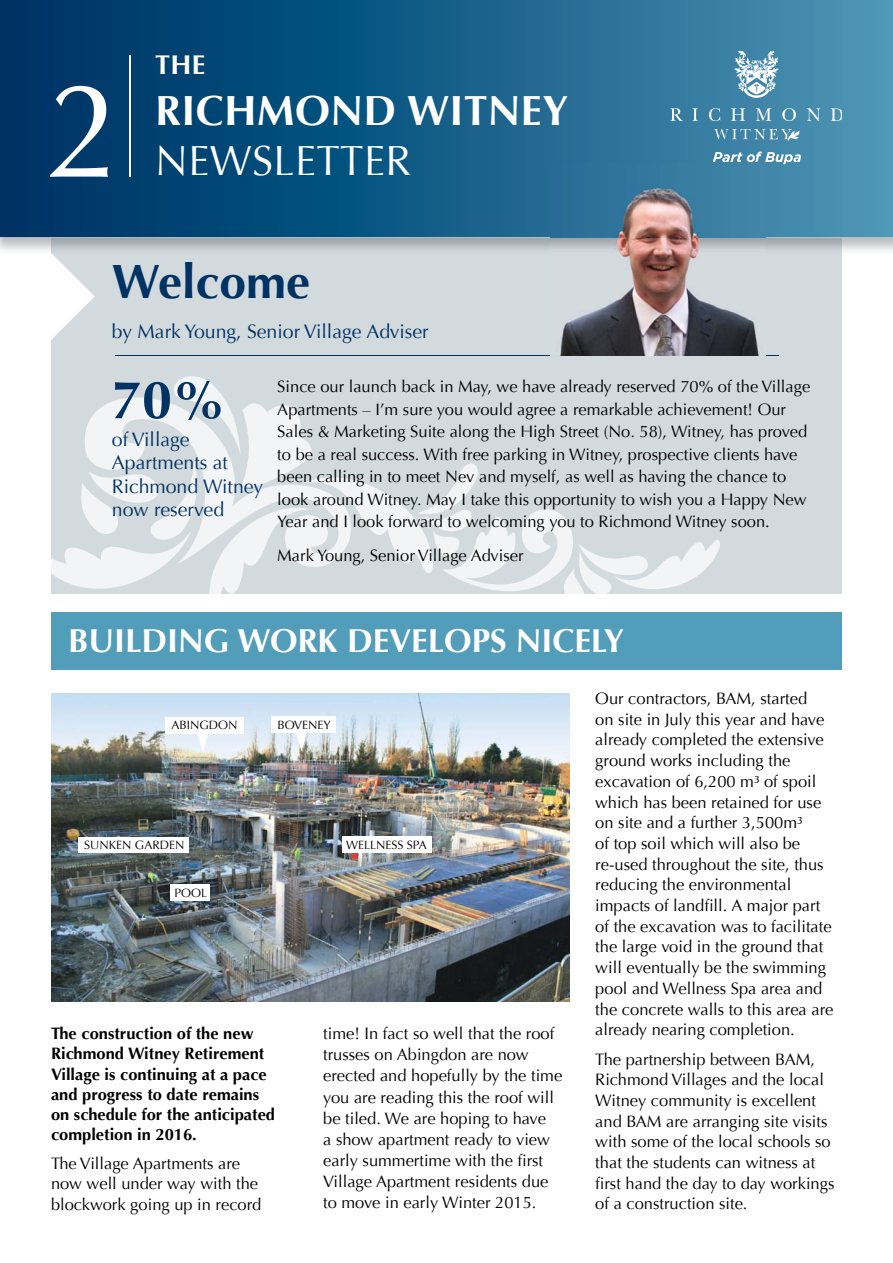
<style>
.page{position:relative;width:893px;height:1263px;background:#fff}
.page>*{position:absolute;margin:0;border:0;box-sizing:border-box;transform-origin:0 0}
.t1{font:135px "Optima";color:#fff}
.t2{font:700 54px "Optima";color:#003263}
.t3{font:700 48px "Optima";color:#003263}
.t4{font:700 42px "Optima";letter-spacing:.01em;color:#fff}
.t5{font:42px "Optima";letter-spacing:.01em;color:#fff}
.t6{font:700 33px "Optima";color:#fff}
.t7{font:700 27px "Optima";color:#fff}
.t8{font:19.5px/23.4px "Optima";color:#003263}
.t9{font:16.5px/20.7px "Optima";color:#000}
.t10{font:700 16.5px/20.2px "Optima";color:#000}
.t11{font:12px "Optima";color:#000}
</style>
<div class="page">
<div style="left:51px;top:238px;width:791px;height:355px;background:#d3dade"></div>
<svg style="left:51px;top:376px;width:670px;height:218px"></svg>
<img style="left:51px;top:693px;width:519px;height:308px">
<img style="left:0;top:237px;width:551px;height:14px">
<img style="left:51px;top:238px;width:500px;height:13px">
<svg style="left:0;top:0;width:893px;height:237px;background:#175d87"></svg>
<svg style="left:713px;top:152px;width:88px;height:12px"></svg>
<svg style="left:734px;top:51px;width:45px;height:47px"></svg>
<svg style="left:670px;top:108px;width:13px;height:13px"></svg>
<svg style="left:692px;top:108px;width:6px;height:13px"></svg>
<svg style="left:709px;top:108px;width:11px;height:13px"></svg>
<svg style="left:731px;top:108px;width:14px;height:13px"></svg>
<svg style="left:756px;top:108px;width:15px;height:13px"></svg>
<svg style="left:782px;top:108px;width:14px;height:13px"></svg>
<svg style="left:807px;top:108px;width:13px;height:13px"></svg>
<svg style="left:831px;top:108px;width:11px;height:13px"></svg>
<svg style="left:714px;top:129px;width:85px;height:13px"></svg>
<hr style="left:130px;top:55px;width:1px;height:121px;background:#fff">
<svg style="left:48px;top:250px;width:47px;height:90px"></svg>
<hr style="left:115px;top:355px;width:663px;height:1px;background:#003263">
<img style="left:551px;top:163px;width:215px;height:192px">
<div style="left:51px;top:612px;width:791px;height:58px;background:#529dba"></div>
<div style="left:170px;top:884px;width:40px;height:17px;background:#fff"></div>
<div style="left:79px;top:837px;width:110px;height:16px;background:#fff"></div>
<div style="left:342px;top:836px;width:90px;height:17px;background:#fff"></div>
<div style="left:166px;top:717px;width:78px;height:16px;background:#fff"></div>
<svg style="left:197px;top:733px;width:11px;height:19px"></svg>
<div style="left:271px;top:716px;width:65px;height:17px;background:#fff"></div>
<svg style="left:296px;top:733px;width:11px;height:18px"></svg>
<h1 class="t1" style="left:47px;top:52px;width:77px">2</h1>
<h3 class="t7" style="left:155px;top:50px;width:52px">THE</h3>
<h3 class="t4" style="left:155px;top:86px;width:414px">RICHMOND WITNEY</h3>
<h3 class="t5" style="left:155px;top:137px;width:257px">NEWSLETTER</h3>
<h3 class="t3" style="left:112px;top:254px;width:200px">Welcome</h3>
<p class="t8" style="left:112px;top:320px;width:318px">by Mark Young, Senior Village Adviser</p>
<h2 class="t2" style="left:112px;top:368px;width:116px">70%</h2>
<p class="t8" style="left:112px;top:428px;width:153px">of Village<br>Apartments at<br>Richmond Witney now reserved</p>
<p class="t9" style="left:277px;top:376px;width:534px;line-height:22.5px">Since our launch back in May, we have already reserved 70% of the Village Apartments – I’m sure you would agree a remarkable achievement! Our Sales &amp; Marketing Suite along the High Street (No. 58), Witney, has proved to be a real success. With free parking in Witney, prospective clients have been calling in to meet Nev and myself, as well as having the chance to look around Witney. May I take this opportunity to wish you a Happy New Year and I look forward to welcoming you to Richmond Witney soon.</p>
<p class="t9" style="left:277px;top:545px;width:248px">Mark Young, Senior Village Adviser</p>
<h3 class="t6" style="left:68px;top:621px;width:557px">BUILDING WORK DEVELOPS NICELY</h3>
<p class="t11" style="left:172px;top:718px;width:68px">ABINGDON</p>
<p class="t11" style="left:277px;top:718px;width:55px">BOVENEY</p>
<p class="t11" style="left:84px;top:838px;width:102px">SUNKEN GARDEN</p>
<p class="t11" style="left:346px;top:838px;width:82px">WELLNESS SPA</p>
<p class="t11" style="left:174px;top:886px;width:34px">POOL</p>
<p class="t10" style="left:51px;top:1024px;width:226px">The construction of the new<br>Richmond Witney Retirement<br>Village is continuing at a pace and progress to date remains on schedule for the anticipated completion in 2016.</p>
<p class="t9" style="left:51px;top:1154px;width:212px;line-height:20.2px">The Village Apartments are now well under way with the blockwork going up in record</p>
<p class="t9" style="left:323px;top:1023px;width:241px;line-height:21.1px">time! In fact so well that the roof trusses on Abingdon are now erected and hopefully by the time you are reading this the roof will be tiled. We are hoping to have<br>a show apartment ready to view early summertime with the first<br>Village Apartment residents due to move in early Winter 2015.</p>
<p class="t9" style="left:595px;top:688px;width:240px">Our contractors, BAM, started<br>on site in July this year and have already completed the extensive ground works including the excavation of 6,200 m³ of spoil which has been retained for use on site and a further 3,500m³<br>of top soil which will also be re-used throughout the site, thus reducing the environmental impacts of landfill. A major part of the excavation was to facilitate the large void in the ground that will eventually be the swimming pool and Wellness Spa area and the concrete walls to this area are already nearing completion.</p>
<p class="t9" style="left:595px;top:1049px;width:241px">The partnership between BAM,<br>Richmond Villages and the local<br>Witney community is excellent and BAM are arranging site visits with some of the local schools so that the students can witness at first hand the day to day workings of a construction site.</p>
</div>
